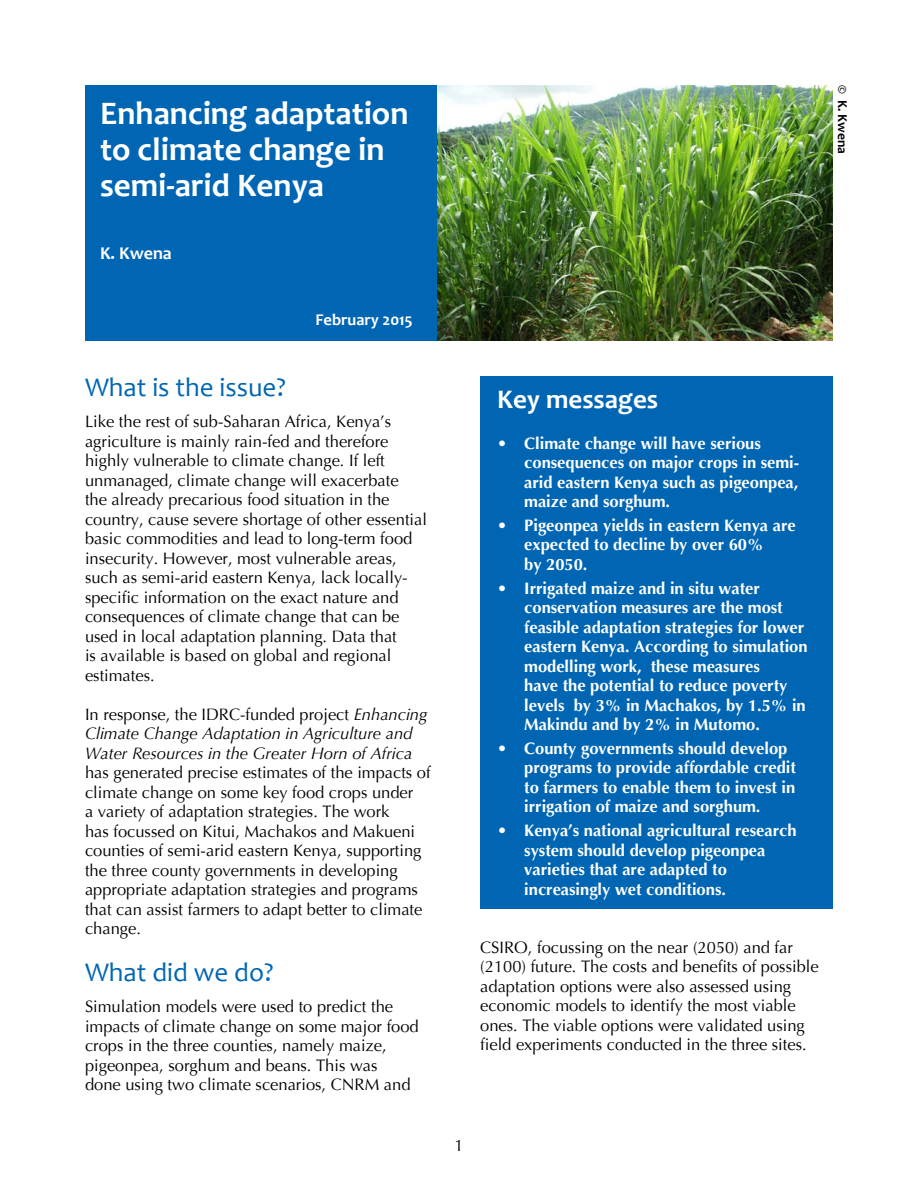
<style>
.page{position:relative;width:918px;height:1188px;background:#fff}
.page>*{position:absolute;margin:0;border:0;box-sizing:border-box;transform-origin:0 0}
.t1{font:700 33px/36px "Candara";color:#fff}
.Heading{font:27px "Candara";color:#0066b3}
.Heading-2{font:700 27px "Candara";color:#fff}
.t2{font:700 18px "Candara";color:#fff}
.t3{font:16.5px/19.5px "Optima";color:#000}
.t4{font:700 16.5px/19.5px "Optima";color:#fff}
.t5{font:700 16.5px "Candara";color:#fff}
.t6{font:700 13.5px "Candara";color:#000}
.s1{font-style:italic}
</style>
<div class="page">
<div style="left:85px;top:85px;width:353px;height:255px;background:#0066b3"></div>
<div style="left:480px;top:376px;width:353px;height:533px;background:#0066b3"></div>
<img style="left:438px;top:85px;width:395px;height:255px">
<p class="t1" style="left:100px;top:95px;width:310px">Enhancing adaptation to climate change in semi-arid Kenya</p>
<p class="t2" style="left:100px;top:242px;width:73px">K. Kwena</p>
<p class="t5" style="left:315px;top:309px;width:99px">February 2015</p>
<p class="Heading" style="left:85px;top:370px;width:202px">What is the issue?</p>
<p class="t3" style="left:85px;top:412px;width:344px">Like the rest of sub-Saharan Africa, Kenya’s agriculture is mainly rain-fed and therefore highly vulnerable to climate change. If left unmanaged, climate change will exacerbate<br>the already precarious food situation in the country, cause severe shortage of other essential basic commodities and lead to long-term food insecurity. However, most vulnerable areas, such as semi-arid eastern Kenya, lack locally&shy;specific information on the exact nature and consequences of climate change that can be used in local adaptation planning. Data that<br>is available is based on global and regional estimates.</p>
<p class="t3" style="left:85px;top:705px;width:347px">In response, the IDRC-funded project <span class="s1">Enhancing Climate Change Adaptation in Agriculture and Water Resources in the Greater Horn of Africa </span>has generated precise estimates of the impacts of climate change on some key food crops under<br>a variety of adaptation strategies. The work<br>has focussed on Kitui, Machakos and Makueni counties of semi-arid eastern Kenya, supporting the three county governments in developing appropriate adaptation strategies and programs that can assist farmers to adapt better to climate change.</p>
<p class="Heading" style="left:85px;top:955px;width:190px">What did we do?</p>
<p class="t3" style="left:85px;top:997px;width:335px">Simulation models were used to predict the impacts of climate change on some major food crops in the three counties, namely maize, pigeonpea, sorghum and beans. This was<br>done using two climate scenarios, CNRM and</p>
<p class="t6" style="left:851px;top:85px;width:70px;rotate:90deg">© K. Kwena</p>
<p class="Heading-2" style="left:497px;top:382px;width:162px">Key messages</p>
<p class="t4" style="left:524px;top:433px;width:277px;text-indent:-27px">• Climate change will have serious consequences on major crops in semi&shy;arid eastern Kenya such as pigeonpea, maize and sorghum.</p>
<p class="t4" style="left:524px;top:516px;width:273px;text-indent:-27px">• Pigeonpea yields in eastern Kenya are expected to decline by over 60%<br>by 2050.</p>
<p class="t4" style="left:524px;top:578px;width:285px;text-indent:-27px">• Irrigated maize and in situ water conservation measures are the most feasible adaptation strategies for lower eastern Kenya. According to simulation modelling work, these measures<br>have the potential to reduce poverty levels by 3% in Machakos, by 1.5% in Makindu and by 2% in Mutomo.</p>
<p class="t4" style="left:524px;top:739px;width:273px;text-indent:-27px">• County governments should develop programs to provide affordable credit to farmers to enable them to invest in irrigation of maize and sorghum.</p>
<p class="t4" style="left:524px;top:821px;width:274px;text-indent:-27px">• Kenya’s national agricultural research system should develop pigeonpea varieties that are adapted to increasingly wet conditions.</p>
<p class="t3" style="left:480px;top:938px;width:340px">CSIRO, focussing on the near (2050) and far (2100) future. The costs and benefits of possible adaptation options were also assessed using economic models to identify the most viable ones. The viable options were validated using field experiments conducted in the three sites.</p>
<p class="t3" style="left:454px;top:1136px;width:11px">1</p>
</div>
